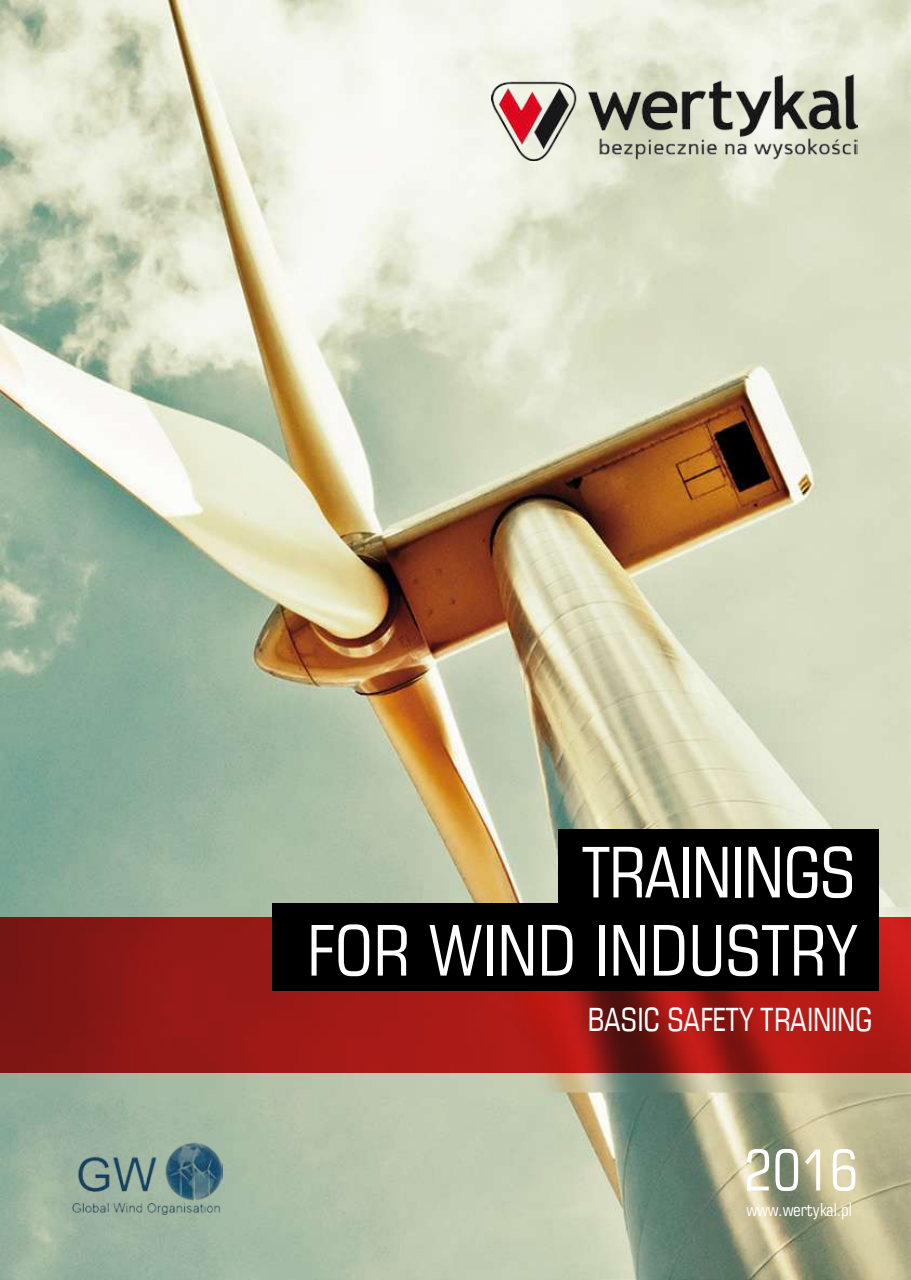
<style>
.page{position:relative;width:911px;height:1280px;background:#fff}
.page>*{position:absolute;margin:0;border:0;box-sizing:border-box;transform-origin:0 0}
.t1{font:69.75px/78.2px "Square 721 Cn EU";letter-spacing:.01em;color:#fff;text-align:right}
.t2{font:56.4px "Square 721 Cn EU";color:#fff}
.t3{font:32.25px "Square 721 Cn EU";color:#fff}
.t4{font:17.7px "Square 721 Cn EU";letter-spacing:-.01em;color:#fff}
</style>
<div class="page">
<img style="left:0;top:0;width:910px;height:1280px">
<svg style="left:0;top:917px;width:910px;height:155px;background:#981814"></svg>
<img style="left:491px;top:75px;width:365px;height:86px">
<div style="left:558px;top:829px;width:320px;height:88px;background:#000"></div>
<div style="left:272px;top:903px;width:606px;height:88px;background:#000"></div>
<img style="left:72px;top:1142px;width:150px;height:72px">
<p class="t1" style="left:307px;top:833px;width:551px">TRAININGS<br>FOR WIND INDUSTRY</p>
<p class="t3" style="left:587px;top:999px;width:286px">BASIC SAFETY TRAINING</p>
<p class="t2" style="left:743px;top:1135px;width:116px">2016</p>
<p class="t4" style="left:746px;top:1199px;width:107px">www.wertykal.pl</p>
</div>
